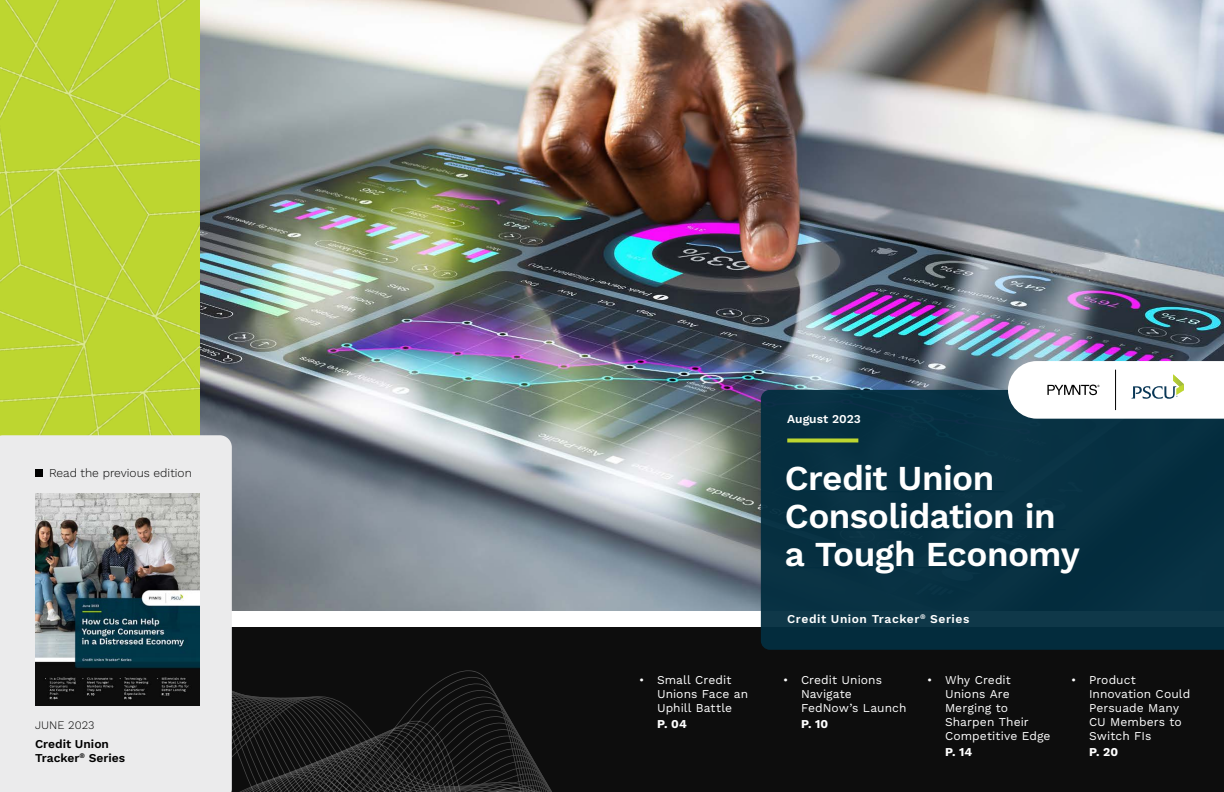
<style>
.page{position:relative;width:1224px;height:792px;background:#fff}
.page>*{position:absolute;margin:0;border:0;box-sizing:border-box;transform-origin:0 0}
.t1{font:600 35px/38px "Work Sans";letter-spacing:-.02em;color:#fff}
.t2{font:12px/14px "Work Sans";letter-spacing:.005em;color:#fff}
.t3{font:600 12px "Work Sans";letter-spacing:.04em;color:#fff}
.t4{font:600 12px/14px "Work Sans";color:#000}
.t5{font:300 12px "Work Sans";color:#000}
.t6{font:700 12px "Work Sans";letter-spacing:.01em;color:#fff}
.t7{font:600 12px "Work Sans";color:#fff}
.t8{font:300 11.5px "Work Sans";color:#000}
</style>
<div class="page">
<div style="left:0;top:627px;width:1224px;height:165px;background:#0d0d0d"></div>
<svg style="left:232px;top:682px;width:320px;height:110px"></svg>
<img style="left:199px;top:0;width:1025px;height:612px">
<div style="left:0;top:0;width:199px;height:612px;background:#bdd630"></div>
<div style="left:761px;top:390px;width:463px;height:260px;background:#073042"></div>
<hr style="left:785px;top:491px;width:219px;height:1px;background:#032e40">
<hr style="left:785px;top:529px;width:281px;height:1px;background:#032e40">
<hr style="left:785px;top:567px;width:295px;height:1px;background:#032e40">
<svg style="left:787px;top:438px;width:71px;height:4px"></svg>
<div style="left:0;top:435px;width:232px;height:357px;background:#ebebec"></div>
<img style="left:35px;top:493px;width:164px;height:213px">
<div style="left:35px;top:469px;width:8px;height:8px;background:#000"></div>
<svg style="left:1008px;top:361px;width:216px;height:58px"></svg>
<p class="t5" style="left:49px;top:466px;width:144px">Read the previous edition</p>
<p class="t8" style="left:35px;top:718px;width:61px">JUNE 2023</p>
<p class="t4" style="left:35px;top:737px;width:92px">Credit Union<br>Tracker<sup>®</sup> Series</p>
<p class="t2" style="left:657px;top:673px;width:93px;text-indent:-18px">• Small Credit<br>Unions Face an<br>Uphill Battle</p>
<p class="t6" style="left:657px;top:717px;width:31px">P. 04</p>
<p class="t7" style="left:787px;top:412px;width:75px">August 2023</p>
<h1 class="t1" style="left:785px;top:461px;width:297px">Credit Union<br>Consolidation in a Tough Economy</h1>
<p class="t3" style="left:787px;top:612px;width:184px">Credit Union Tracker<sup>®</sup> Series</p>
<p class="t2" style="left:801px;top:673px;width:107px;text-indent:-18px">• Credit Unions<br>Navigate<br>FedNow’s Launch</p>
<p class="t6" style="left:801px;top:717px;width:29px">P. 10</p>
<p class="t2" style="left:945px;top:673px;width:107px;text-indent:-18px">• Why Credit<br>Unions Are<br>Merging to<br>Sharpen Their<br>Competitive Edge</p>
<p class="t6" style="left:945px;top:745px;width:29px">P. 14</p>
<p class="t2" style="left:1089px;top:673px;width:103px;text-indent:-18px">• Product<br>Innovation Could<br>Persuade Many<br>CU Members to<br>Switch FIs</p>
<p class="t6" style="left:1089px;top:745px;width:31px">P. 20</p>
</div>
